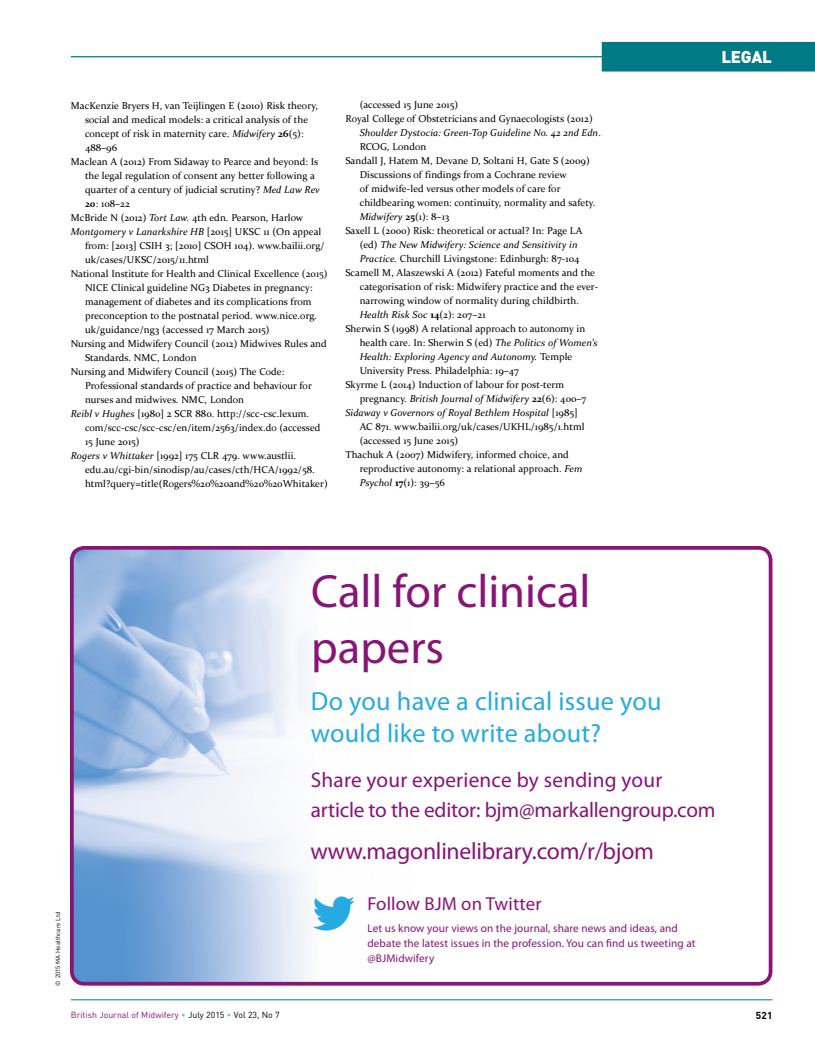
<style>
.page{position:relative;width:815px;height:1053px;background:#fff}
.page>*{position:absolute;margin:0;border:0;box-sizing:border-box;transform-origin:0 0}
.t1{font:46.75px/56.1px "Myriad Pro";color:#881477}
.t2{font:26.25px/31.2px "Myriad Pro";letter-spacing:.01em;color:#27aae1}
.t3{font:23.75px "Myriad Pro";letter-spacing:-.01em;color:#881477}
.t4{font:21.25px/30px "Myriad Pro";letter-spacing:-.005em;color:#881477}
.t5{font:18.75px "Myriad Pro";letter-spacing:.01em;color:#881477}
.t6{font:900 16.88px "DIN";letter-spacing:-.015em;color:#fff}
.t7{font:11.25px/15px "Myriad Pro";letter-spacing:.01em;color:#881477}
.t8{font:10px "Constantia";letter-spacing:.005em;color:#000}
.t9{font:italic 10px "Constantia";letter-spacing:.005em;color:#000}
.t10{font:700 10px "DIN";color:#000}
.t11{font:8.75px "DIN";color:#881477}
.t12{font:6.25px "DIN";color:#000}
.s1{font-style:italic}
.s2{font-weight:700}
.s3{font-style:normal}
.s4{font-weight:700;font-style:normal}
.s5{color:#75bee9}
.s6{color:#000}
</style>
<div class="page">
<hr style="left:71px;top:999px;width:701px;height:1px;background:#007b85">
<hr style="left:71px;top:56px;width:701px;height:1px;background:#007b85">
<div style="left:602px;top:42px;width:213px;height:29px;background:#007b85"></div>
<img style="left:70px;top:551px;width:239px;height:431px">
<div style="left:70px;top:546px;width:702px;height:439px;border:4px solid #881477;border-radius:13px"></div>
<svg style="left:312px;top:896px;width:43px;height:35px"></svg>
<p class="t8" style="left:71px;top:98px;width:249px">MacKenzie Bryers H, van Teijlingen E (2010) Risk theory,</p>
<p class="t8" style="left:85px;top:112px;width:225px">social and medical models: a critical analysis of the</p>
<p class="t8" style="left:85px;top:126px;width:220px">concept of risk in maternity care. <span class="s1">Midwifery</span> <span class="s2">26</span>(5):</p>
<p class="t8" style="left:85px;top:140px;width:34px">488–96</p>
<p class="t8" style="left:71px;top:154px;width:249px">Maclean A (2012) From Sidaway to Pearce and beyond: Is</p>
<p class="t8" style="left:85px;top:168px;width:231px">the legal regulation of consent any better following a</p>
<p class="t8" style="left:85px;top:182px;width:236px">quarter of a century of judicial scrutiny? <span class="s1">Med Law Rev</span></p>
<p class="t8" style="left:85px;top:196px;width:46px"><span class="s2">20</span>: 108–22</p>
<p class="t8" style="left:71px;top:210px;width:234px">McBride N (2012) <span class="s1">Tort Law.</span> 4th edn. Pearson, Harlow</p>
<p class="t9" style="left:71px;top:224px;width:252px">Montgomery v Lanarkshire HB <span class="s3">[2015] UKSC 11 (On appeal</span></p>
<p class="t8" style="left:85px;top:238px;width:241px">from: [2013] CSIH 3; [2010] CSOH 104). www.bailii.org/</p>
<p class="t8" style="left:85px;top:252px;width:125px">uk/cases/UKSC/2015/11.html</p>
<p class="t8" style="left:71px;top:266px;width:258px">National Institute for Health and Clinical Excellence (2015)</p>
<p class="t8" style="left:85px;top:280px;width:229px">NICE Clinical guideline NG3 Diabetes in pregnancy:</p>
<p class="t8" style="left:85px;top:294px;width:228px">management of diabetes and its complications from</p>
<p class="t8" style="left:85px;top:308px;width:233px">preconception to the postnatal period. www.nice.org.</p>
<p class="t8" style="left:85px;top:322px;width:186px">uk/guidance/ng3 (accessed 17 March 2015)</p>
<p class="t8" style="left:71px;top:336px;width:257px">Nursing and Midwifery Council (2012) Midwives Rules and</p>
<p class="t8" style="left:85px;top:350px;width:113px">Standards. NMC, London</p>
<p class="t8" style="left:71px;top:364px;width:215px">Nursing and Midwifery Council (2015) The Code:</p>
<p class="t8" style="left:85px;top:378px;width:228px">Professional standards of practice and behaviour for</p>
<p class="t8" style="left:85px;top:392px;width:161px">nurses and midwives. NMC, London</p>
<p class="t8" style="left:71px;top:406px;width:240px"><span class="s1">Reibl v Hughes</span> [1980] 2 SCR 880. http://scc-csc.lexum.</p>
<p class="t8" style="left:85px;top:420px;width:237px">com/scc-csc/scc-csc/en/item/2563/index.do (accessed</p>
<p class="t8" style="left:85px;top:434px;width:56px">15 June 2015)</p>
<p class="t8" style="left:71px;top:448px;width:227px"><span class="s1">Rogers v Whittaker</span> [1992] 175 CLR 479. www.austlii.</p>
<p class="t8" style="left:85px;top:462px;width:231px">edu.au/cgi-bin/sinodisp/au/cases/cth/HCA/1992/58.</p>
<p class="t8" style="left:85px;top:476px;width:244px">html?query=title(Rogers%20%20and%20%20Whitaker)</p>
<p class="t8" style="left:360px;top:98px;width:100px">(accessed 15 June 2015)</p>
<p class="t8" style="left:345px;top:112px;width:249px">Royal College of Obstetricians and Gynaecologists (2012)</p>
<p class="t9" style="left:360px;top:126px;width:243px">Shoulder Dystocia: Green-Top Guideline No. 42 2nd Edn<span class="s3">.</span></p>
<p class="t8" style="left:360px;top:140px;width:68px">RCOG, London</p>
<p class="t8" style="left:345px;top:154px;width:246px">Sandall J, Hatem M, Devane D, Soltani H, Gate S (2009)</p>
<p class="t8" style="left:360px;top:168px;width:209px">Discussions of findings from a Cochrane review</p>
<p class="t8" style="left:360px;top:182px;width:202px">of midwife-led versus other models of care for</p>
<p class="t8" style="left:360px;top:196px;width:237px">childbearing women: continuity, normality and safety.</p>
<p class="t9" style="left:360px;top:210px;width:91px">Midwifery <span class="s4">25</span><span class="s3">(1): 8–13</span></p>
<p class="t8" style="left:345px;top:224px;width:239px">Saxell L (2000) Risk: theoretical or actual? In: Page LA</p>
<p class="t9" style="left:360px;top:238px;width:219px"><span class="s3">(ed)</span> The New Midwifery: Science and Sensitivity in</p>
<p class="t8" style="left:360px;top:252px;width:221px"><span class="s1">Practice.</span> Churchill Livingstone: Edinburgh: 87-104</p>
<p class="t8" style="left:345px;top:266px;width:251px">Scamell M, Alaszewski A (2012) Fateful moments and the</p>
<p class="t8" style="left:360px;top:280px;width:240px">categorisation of risk: Midwifery practice and the ever-</p>
<p class="t8" style="left:360px;top:294px;width:221px">narrowing window of normality during childbirth.</p>
<p class="t9" style="left:360px;top:308px;width:127px">Health Risk Soc <span class="s4">14</span><span class="s3">(2): 207–21</span></p>
<p class="t8" style="left:345px;top:322px;width:241px">Sherwin S (1998) A relational approach to autonomy in</p>
<p class="t8" style="left:360px;top:336px;width:240px">health care. In: Sherwin S (ed) <span class="s1">The Politics of Women’s</span></p>
<p class="t9" style="left:360px;top:350px;width:214px">Health: Exploring Agency and Autonomy. <span class="s3">Temple</span></p>
<p class="t8" style="left:360px;top:364px;width:161px">University Press. Philadelphia: 19–47</p>
<p class="t8" style="left:345px;top:378px;width:220px">Skyrme L (2014) Induction of labour for post-term</p>
<p class="t9" style="left:360px;top:392px;width:228px"><span class="s3">pregnancy.</span> British Journal of Midwifery <span class="s4">22</span><span class="s3">(6): 400–7</span></p>
<p class="t9" style="left:345px;top:406px;width:234px">Sidaway v Governors of Royal Bethlem Hospital <span class="s3">[1985]</span></p>
<p class="t8" style="left:360px;top:420px;width:226px">AC 871. www.bailii.org/uk/cases/UKHL/1985/1.html</p>
<p class="t8" style="left:360px;top:434px;width:100px">(accessed 15 June 2015)</p>
<p class="t8" style="left:345px;top:448px;width:225px">Thachuk A (2007) Midwifery, informed choice, and</p>
<p class="t8" style="left:360px;top:462px;width:224px">reproductive autonomy: a relational approach. <span class="s1">Fem</span></p>
<p class="t8" style="left:360px;top:476px;width:87px"><span class="s1">Psychol</span> <span class="s2">17</span>(1): 39–56</p>
<h3 class="t6" style="left:721px;top:45px;width:50px">Legal</h3>
<h1 class="t1" style="left:311px;top:562px;width:281px">Call for clinical papers</h1>
<h2 class="t2" style="left:311px;top:685px;width:352px">Do you have a clinical issue you would like to write about?</h2>
<h3 class="t4" style="left:311px;top:764px;width:406px">Share your experience by sending your article to the editor: bjm@markallengroup.com</h3>
<h3 class="t3" style="left:310px;top:836px;width:345px">www.magonlinelibrary.com/r/bjom</h3>
<p class="t12" style="left:54px;top:985px;width:75px;rotate:-90deg">© 2015 MA Healthcare Ltd</p>
<h3 class="t5" style="left:367px;top:891px;width:176px">Follow BJM on Twitter</h3>
<p class="t7" style="left:367px;top:920px;width:330px">Let us know your views on the journal, share news and ideas, and debate the latest issues in the profession. You can find us tweeting at @BJMidwifery</p>
<p class="t11" style="left:71px;top:1008px;width:210px">British Journal of Midwifery <span class="s5">•</span> <span class="s6">July 2015</span> <span class="s5">•</span> <span class="s6">Vol 23, No 7</span></p>
<p class="t10" style="left:756px;top:1008px;width:18px">521</p>
</div>
